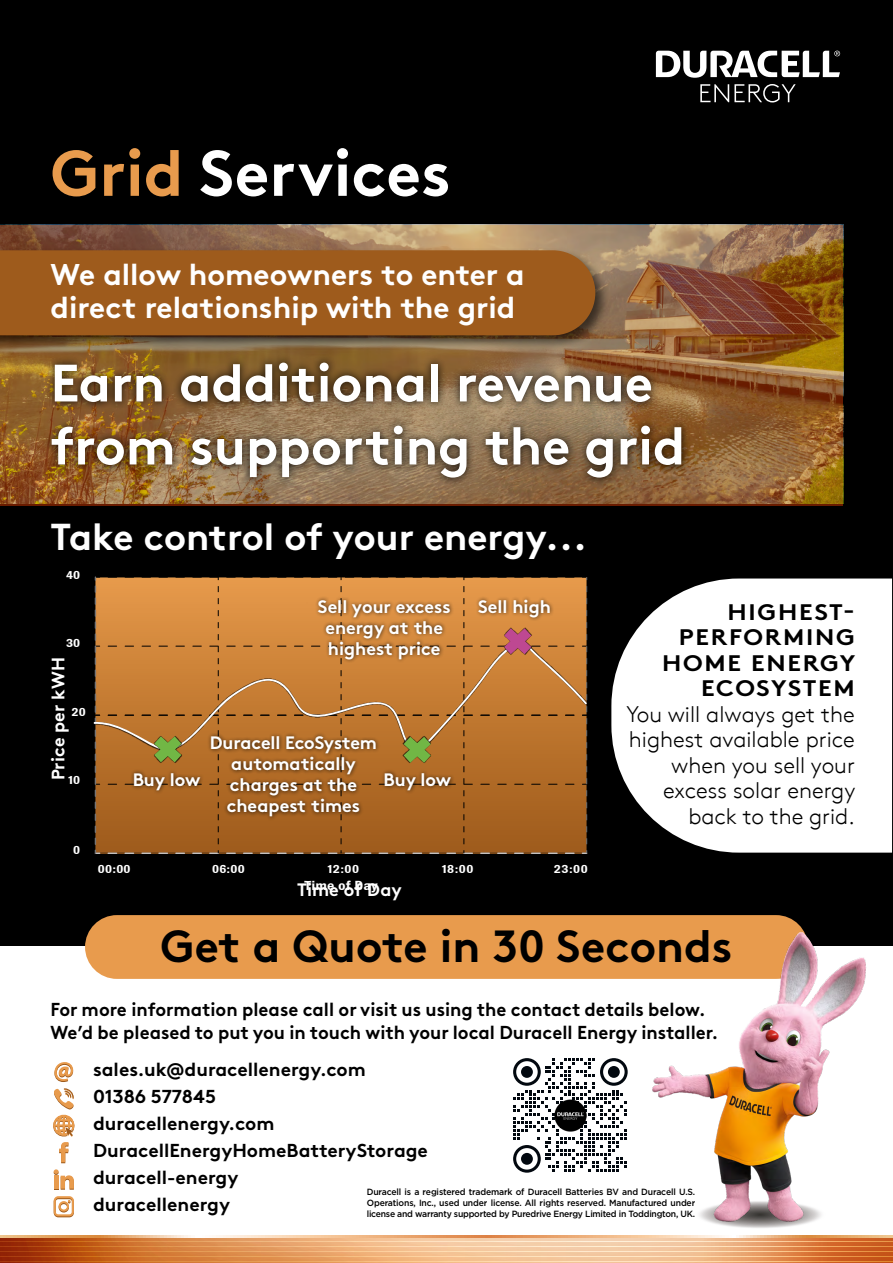
<style>
.page{position:relative;width:893px;height:1263px;background:#fff}
.page>*{position:absolute;margin:0;border:0;box-sizing:border-box;transform-origin:0 0}
.t1{font:700 64.5px "Brown Std";color:#fff}
.t2{font:700 52.5px/63px "Brown Std";color:#fff}
.t3{font:700 45px "Brown Std";color:#000}
.t4{font:700 37.5px "Brown Std";color:#fff}
.t5{font:700 30px/33px "Brown Std";color:#fff}
.t6{font:300 22.5px/25.5px "Brown";color:#000;text-align:right}
.t7{font:700 22.5px/25.5px "Brown Std";letter-spacing:.07em;color:#000;text-align:right;scale:1.1 1}
.t8{font:700 18.75px/27px "Brown LL";color:#000}
.t9{font:700 18px/21px "Brown Std";color:#fff;text-align:center}
.t10{font:700 14.4px "Brown";color:#fff;scale:.91 1}
.t11{font:700 13.05px "Brown";color:#fff;scale:1.1 1}
.t12{font:700 11.55px "Brown";letter-spacing:.02em;color:#fff;scale:1.1 1}
.t13{font:500 9px/10.8px "Gotham";letter-spacing:-.03em;color:#000;text-align:justify;scale:.96 1}
.s1{color:#e89b4d}
</style>
<div class="page">
<div style="left:0;top:0;width:893px;height:1250px;background:#000"></div>
<div style="left:0;top:946px;width:893px;height:303px;background:#fff"></div>
<img style="left:0;top:225px;width:843px;height:280px">
<svg style="left:0;top:1235px;width:893px;height:1px"></svg>
<img style="left:0;top:1240px;width:893px;height:22px">
<svg style="left:0;top:1237px;width:893px;height:3px;background:#e5a778"></svg>
<svg style="left:0;top:1242px;width:893px;height:3px;background:#e09a6a"></svg>
<svg style="left:0;top:1247px;width:893px;height:3px;background:#df9765"></svg>
<svg style="left:0;top:1252px;width:893px;height:3px;background:#de945f"></svg>
<svg style="left:0;top:1257px;width:893px;height:3px;background:#dd9059"></svg>
<svg style="left:0;top:1262px;width:893px;height:1px"></svg>
<svg style="left:0;top:1236px;width:893px;height:1px"></svg>
<svg style="left:700px;top:84px;width:96px;height:18px"></svg>
<svg style="left:656px;top:51px;width:184px;height:27px"></svg>
<svg style="left:611px;top:578px;width:281px;height:275px;background:#e6e6e6"></svg>
<svg style="left:95px;top:577px;width:492px;height:276px;background:#d88e42"></svg>
<svg style="left:108px;top:577px;width:479px;height:3px"></svg>
<svg style="left:95px;top:577px;width:5px;height:3px"></svg>
<svg style="left:95px;top:586px;width:5px;height:268px"></svg>
<svg style="left:93px;top:642px;width:15px;height:110px;background:#a56c32"></svg>
<svg style="left:108px;top:586px;width:479px;height:268px;background:#b4702e"></svg>
<div style="left:85px;top:915px;width:723px;height:64px;background:#e89b4d;border-radius:32px"></div>
<img style="left:641px;top:915px;width:242px;height:321px">
<div style="left:0;top:247px;width:610px;height:104px;background:#000;opacity:.6"></div>
<div style="left:0;top:250px;width:595px;height:85px;background:#9e5b1c"></div>
<div style="left:43px;top:354px;width:648px;height:132px;background:#000;opacity:.75"></div>
<div style="left:129px;top:595px;width:425px;height:226px;background:#000;opacity:.75"></div>
<svg style="left:513px;top:1058px;width:115px;height:115px"></svg>
<div style="left:521px;top:1066px;width:12px;height:12px;background:#02080f;border-radius:50%"></div>
<div style="left:608px;top:1066px;width:12px;height:12px;background:#02080f;border-radius:50%"></div>
<div style="left:521px;top:1153px;width:12px;height:12px;background:#02080f;border-radius:50%"></div>
<img style="left:554px;top:1099px;width:32px;height:32px">
<svg style="left:54px;top:1196px;width:20px;height:21px"></svg>
<svg style="left:54px;top:1169px;width:20px;height:21px"></svg>
<svg style="left:53px;top:1088px;width:22px;height:75px"></svg>
<svg style="left:54px;top:1062px;width:19px;height:20px"></svg>
<h1 class="t1" style="left:51px;top:134px;width:402px"><span class="s1">Grid</span> Services</h1>
<h3 class="t5" style="left:51px;top:258px;width:476px">We allow homeowners to enter a direct relationship with the grid</h3>
<h2 class="t2" style="left:51px;top:351px;width:636px">Earn additional revenue from supporting the grid</h2>
<h3 class="t4" style="left:51px;top:514px;width:538px">Take control of your energy...</h3>
<p class="t12" style="left:66px;top:568px;width:14px">40</p>
<p class="t12" style="left:66px;top:636px;width:14px">30</p>
<p class="t9" style="left:48px;top:780px;width:125px;rotate:-90deg">Price per kWH</p>
<p class="t10" style="left:46px;top:755px;width:90px;rotate:-90deg">Price per kWH</p>
<p class="t12" style="left:72px;top:706px;width:14px">20</p>
<p class="t12" style="left:68px;top:774px;width:12px">10</p>
<p class="t12" style="left:73px;top:843px;width:8px">0</p>
<p class="t9" style="left:318px;top:596px;width:134px">Sell your excess</p>
<p class="t9" style="left:478px;top:596px;width:74px">Sell high</p>
<p class="t9" style="left:325px;top:617px;width:119px;text-align:left">energy at the highest price</p>
<p class="t9" style="left:210px;top:732px;width:169px">Duracell EcoSystem automatically charges at the cheapest times</p>
<p class="t9" style="left:133px;top:769px;width:69px">Buy low</p>
<p class="t9" style="left:384px;top:769px;width:69px">Buy low</p>
<p class="t12" style="left:98px;top:862px;width:31px">00:00</p>
<p class="t12" style="left:212px;top:862px;width:31px">06:00</p>
<p class="t12" style="left:328px;top:862px;width:30px">12:00</p>
<p class="t12" style="left:442px;top:862px;width:30px">18:00</p>
<p class="t12" style="left:554px;top:862px;width:32px">23:00</p>
<p class="t11" style="left:304px;top:879px;width:69px">Time of Day</p>
<p class="t9" style="left:297px;top:879px;width:106px">Time of Day</p>
<p class="t7" style="left:662px;top:599px;width:177px">HIGHEST-<br>PERFORMING<br>HOME ENERGY<br>ECOSYSTEM</p>
<p class="t6" style="left:626px;top:700px;width:230px">You will always get the highest available price when you sell your excess solar energy back to the grid.</p>
<h3 class="t3" style="left:160px;top:918px;width:573px">Get a Quote in 30 Seconds</h3>
<p class="t8" style="left:51px;top:997px;width:669px;line-height:22.5px">For more information please call or visit us using the contact details below.<br>We’d be pleased to put you in touch with your local Duracell Energy installer.</p>
<p class="t8" style="left:93px;top:1054px;width:336px">sales.uk@duracellenergy.com<br>01386 577845<br>duracellenergy.com<br>DuracellEnergyHomeBatteryStorage duracell-energy<br>duracellenergy</p>
<p class="t13" style="left:367px;top:1186px;width:344px">Duracell is a registered trademark of Duracell Batteries BV and Duracell U.S.<br>Operations, Inc., used under license. All rights reserved. Manufactured under license and warranty supported by Puredrive Energy Limited in Toddington, UK.</p>
</div>
